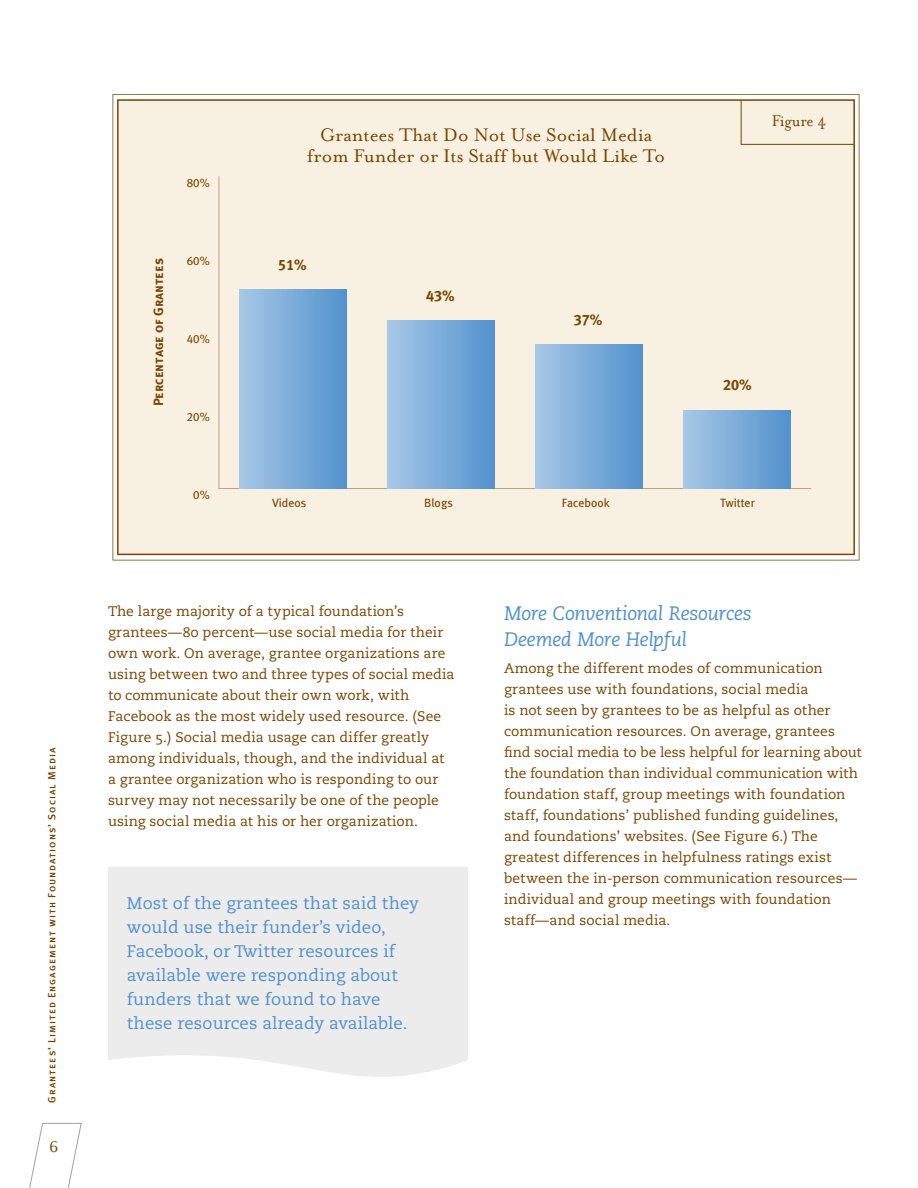
<style>
.page{position:relative;width:918px;height:1188px;background:#fff}
.page>*{position:absolute;margin:0;border:0;box-sizing:border-box;transform-origin:0 0}
.t1{font:21px/21px "Mrs Eaves Roman";color:#794400;text-align:center}
.t2{font:italic 19.5px/26.1px "Caecilia";letter-spacing:-.02em;color:#5091cd}
.t3{font:18px "Mrs Eaves Roman";color:#794400;scale:.92 1}
.t4{font:18px "Mrs Eaves Roman";color:#794400}
.t5{font:16.8px/24px "Caecilia Roman Os F";letter-spacing:.005em;color:#5091cd}
.t6{font:15px "Meta Plus Bold Caps";color:#794400}
.t7{font:13.8px/21px "Caecilia Roman Os F";letter-spacing:.005em;color:#794400}
.t8{font:13.5px "Meta Plus Bold Caps";color:#794400}
.t9{font:12px "Meta Plus";color:#794400}
.t10{font:12px "Meta Plus Book Caps";color:#794400}
.t11{font:10.5px "Meta Plus Medium Caps";letter-spacing:.095em;color:#794400}
</style>
<div class="page">
<svg style="left:29px;top:1123px;width:53px;height:65px"></svg>
<svg style="left:113px;top:94px;width:746px;height:466px"></svg>
<div style="left:117px;top:99px;width:738px;height:456px;background:#f8f1e2"></div>
<svg style="left:740px;top:100px;width:115px;height:45px;background:#f0e6d4"></svg>
<hr style="left:219px;top:488px;width:592px;height:1px;background:#bca280">
<hr style="left:219px;top:177px;width:1px;height:312px;background:#bca280">
<div style="left:240px;top:290px;width:106px;height:199px;background:linear-gradient(to right,#a7c8e6,#5392ce)"></div>
<div style="left:388px;top:321px;width:106px;height:168px;background:linear-gradient(to right,#a7c8e6,#5392ce)"></div>
<div style="left:536px;top:344px;width:106px;height:145px;background:linear-gradient(to right,#a7c8e6,#5292ce)"></div>
<div style="left:684px;top:411px;width:106px;height:78px;background:linear-gradient(to right,#a7c8e6,#5292ce)"></div>
<div style="left:108px;top:867px;width:360px;height:210px;background:#ececed"></div>
<p class="t11" style="left:46px;top:1103px;width:357px;rotate:-90deg">Grantees’ Limited Engagement with Foundations’ Social Media</p>
<h3 class="t4" style="left:49px;top:1137px;width:11px">6</h3>
<p class="t10" style="left:187px;top:176px;width:24px">80%</p>
<h1 class="t1" style="left:307px;top:124px;width:360px">Grantees That Do Not Use Social Media from Funder or Its Staff but Would Like To</h1>
<p class="t10" style="left:187px;top:254px;width:24px">60%</p>
<p class="t8" style="left:151px;top:406px;width:150px;rotate:-90deg">Percentage of Grantees</p>
<p class="t6" style="left:278px;top:256px;width:30px">51%</p>
<p class="t10" style="left:187px;top:332px;width:24px">40%</p>
<p class="t10" style="left:187px;top:410px;width:24px">20%</p>
<p class="t6" style="left:426px;top:287px;width:30px">43%</p>
<p class="t6" style="left:574px;top:311px;width:30px">37%</p>
<h3 class="t3" style="left:772px;top:111px;width:61px">Figure 4</h3>
<p class="t6" style="left:723px;top:376px;width:30px">20%</p>
<p class="t10" style="left:193px;top:488px;width:18px">0%</p>
<p class="t9" style="left:272px;top:496px;width:36px">Videos</p>
<p class="t9" style="left:424px;top:496px;width:30px">Blogs</p>
<p class="t9" style="left:562px;top:496px;width:49px">Facebook</p>
<p class="t9" style="left:720px;top:496px;width:36px">Twitter</p>
<p class="t7" style="left:108px;top:601px;width:348px">The large majority of a typical foundation’s grantees—80 percent—use social media for their own work. On average, grantee organizations are using between two and three types of social media to communicate about their own work, with Facebook as the most widely used resource. (See Figure 5.) Social media usage can differ greatly among individuals, though, and the individual at a grantee organization who is responding to our survey may not necessarily be one of the people using social media at his or her organization.</p>
<h2 class="t2" style="left:504px;top:600px;width:249px">More Conventional Resources<br>Deemed More Helpful</h2>
<p class="t7" style="left:504px;top:658px;width:359px">Among the different modes of communication grantees use with foundations, social media<br>is not seen by grantees to be as helpful as other communication resources. On average, grantees find social media to be less helpful for learning about the foundation than individual communication with foundation staff, group meetings with foundation staff, foundations’ published funding guidelines, and foundations’ websites. (See Figure 6.) The greatest differences in helpfulness ratings exist between the in-person communication resources— individual and group meetings with foundation staff—and social media.</p>
<p class="t5" style="left:127px;top:892px;width:293px">Most of the grantees that said they would use their funder’s video, Facebook, or Twitter resources if available were responding about funders that we found to have these resources already available.</p>
</div>
